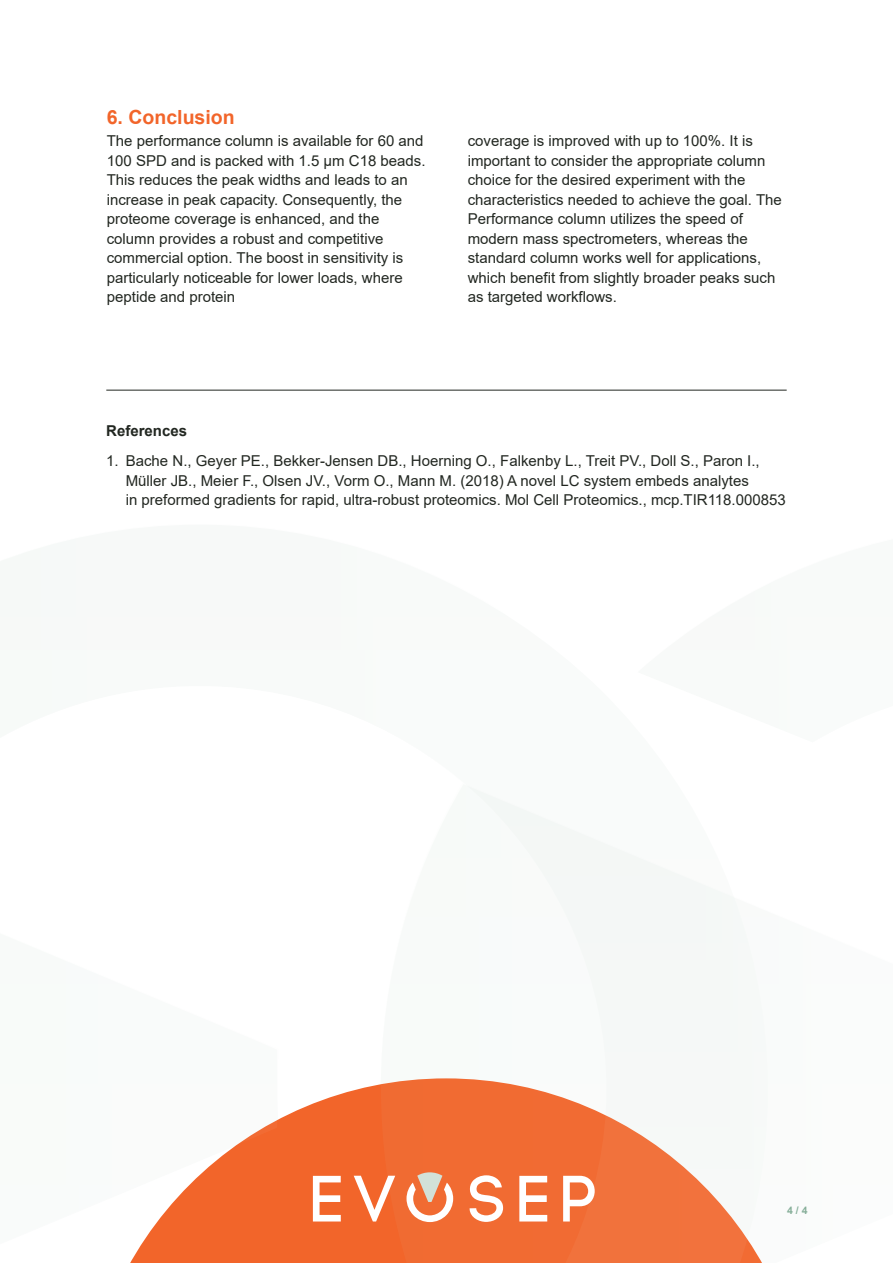
<style>
.page{position:relative;width:893px;height:1263px;background:#fff}
.page>*{position:absolute;margin:0;border:0;box-sizing:border-box;transform-origin:0 0}
.t1{font:700 19.5px "Arial";color:#f2652a}
.t2{font:15px/19.5px "Arial";color:#222721}
.t3{font:700 15px "Arial";color:#222721}
.t4{font:700 10.5px "Arial";color:#87af9a}
</style>
<div class="page">
<svg style="left:130px;top:1084px;width:251px;height:179px"></svg>
<svg style="left:381px;top:787px;width:257px;height:476px"></svg>
<svg style="left:638px;top:858px;width:124px;height:405px"></svg>
<svg style="left:313px;top:1176px;width:28px;height:45px"></svg>
<svg style="left:563px;top:1176px;width:32px;height:45px"></svg>
<svg style="left:354px;top:1172px;width:193px;height:73px"></svg>
<hr style="left:106px;top:390px;width:681px;height:1px;background:#222721">
<h1 class="t1" style="left:107px;top:104px;width:129px">6. Conclusion</h1>
<p class="t2" style="left:107px;top:131px;width:320px">The performance column is available for 60 and 100 SPD and is packed with 1.5 μm C18 beads.<br>This reduces the peak widths and leads to an increase in peak capacity. Consequently, the proteome coverage is enhanced, and the column provides a robust and competitive commercial option. The boost in sensitivity is particularly noticeable for lower loads, where peptide and protein</p>
<p class="t2" style="left:468px;top:131px;width:316px">coverage is improved with up to 100%. It is important to consider the appropriate column choice for the desired experiment with the characteristics needed to achieve the goal. The Performance column utilizes the speed of modern mass spectrometers, whereas the standard column works well for applications, which benefit from slightly broader peaks such as targeted workflows.</p>
<p class="t3" style="left:106px;top:420px;width:82px">References</p>
<p class="t2" style="left:126px;top:451px;width:661px;text-indent:-20px">1. Bache N., Geyer PE., Bekker-Jensen DB., Hoerning O., Falkenby L., Treit PV., Doll S., Paron I.,<br>Müller JB., Meier F., Olsen JV., Vorm O., Mann M. (2018) A novel LC system embeds analytes<br>in preformed gradients for rapid, ultra-robust proteomics. Mol Cell Proteomics., mcp.TIR118.000853</p>
<p class="t4" style="left:787px;top:1203px;width:22px">4 / 4</p>
</div>
